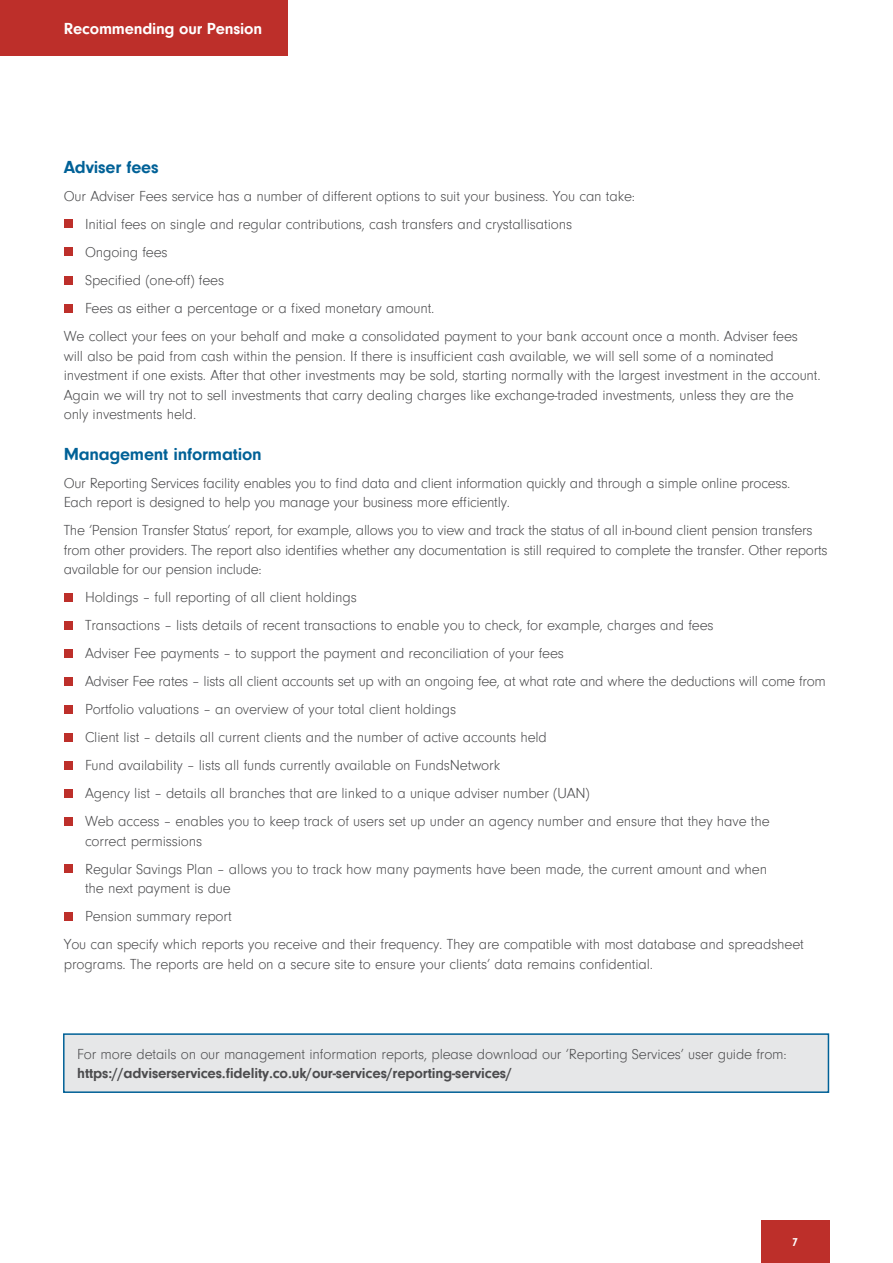
<style>
.page{position:relative;width:893px;height:1263px;background:#fff}
.page>*{position:absolute;margin:0;border:0;box-sizing:border-box;transform-origin:0 0}
.t1{font:700 18px "Neuzeit Gro T";letter-spacing:-.01em;color:#006197}
.t2{font:700 16.5px "Neuzeit Gro T";letter-spacing:-.01em;color:#fff}
.t3{font:15px/28px "Neuzeit Gro T Ligh";letter-spacing:-.01em;color:#4c4c4e}
.t4{font:700 15px "Neuzeit Gro T";letter-spacing:-.01em;color:#4c4c4e}
.t5{font:700 12px "Neuzeit Gro T";color:#fff}
</style>
<div class="page">
<div style="left:761px;top:1220px;width:68px;height:43px;background:#bd2f2a"></div>
<div style="left:0;top:0;width:288px;height:55px;background:#bd2f2a"></div>
<div style="left:64px;top:220px;width:8px;height:8px;background:#bd2f2a"></div>
<div style="left:64px;top:248px;width:8px;height:8px;background:#bd2f2a"></div>
<div style="left:64px;top:276px;width:8px;height:8px;background:#bd2f2a"></div>
<div style="left:64px;top:304px;width:8px;height:8px;background:#bd2f2a"></div>
<div style="left:64px;top:593px;width:8px;height:8px;background:#bd2f2a"></div>
<div style="left:64px;top:621px;width:8px;height:8px;background:#bd2f2a"></div>
<div style="left:64px;top:649px;width:8px;height:9px;background:#bd2f2a"></div>
<div style="left:64px;top:677px;width:8px;height:9px;background:#bd2f2a"></div>
<div style="left:64px;top:705px;width:8px;height:9px;background:#bd2f2a"></div>
<div style="left:64px;top:733px;width:8px;height:9px;background:#bd2f2a"></div>
<div style="left:64px;top:761px;width:8px;height:9px;background:#bd2f2a"></div>
<div style="left:64px;top:789px;width:8px;height:9px;background:#bd2f2a"></div>
<div style="left:64px;top:817px;width:8px;height:9px;background:#bd2f2a"></div>
<div style="left:64px;top:865px;width:8px;height:8px;background:#bd2f2a"></div>
<div style="left:64px;top:912px;width:8px;height:9px;background:#bd2f2a"></div>
<div style="left:64px;top:1034px;width:764px;height:58px;background:#e6e7e8"></div>
<div style="left:63px;top:1033px;width:766px;height:60px;border:2px solid #006197"></div>
<p class="t2" style="left:64px;top:20px;width:200px">Recommending our Pension</p>
<p class="t1" style="left:64px;top:157px;width:96px">Adviser fees</p>
<p class="t3" style="left:64px;top:182px;width:573px">Our Adviser Fees service has a number of different options to suit your business. You can take:</p>
<p class="t3" style="left:85px;top:210px;width:489px">Initial fees on single and regular contributions, cash transfers and crystallisations</p>
<p class="t3" style="left:85px;top:238px;width:84px">Ongoing fees</p>
<p class="t3" style="left:85px;top:266px;width:141px">Specified (one-off) fees</p>
<p class="t3" style="left:85px;top:294px;width:351px">Fees as either a percentage or a fixed monetary amount.</p>
<p class="t3" style="left:64px;top:322px;width:736px">We collect your fees on your behalf and make a consolidated payment to your bank account once a month. Adviser fees</p>
<p class="t3" style="left:64px;top:346px;width:758px;line-height:19.5px">will also be paid from cash within the pension. If there is insufficient cash available, we will sell some of a nominated investment if one exists. After that other investments may be sold, starting normally with the largest investment in the account.<br>Again we will try not to sell investments that carry dealing charges like exchange-traded investments, unless they are the only investments held.</p>
<p class="t1" style="left:64px;top:444px;width:199px">Management information</p>
<p class="t3" style="left:64px;top:473px;width:728px;line-height:19.5px">Our Reporting Services facility enables you to find data and client information quickly and through a simple online process.<br>Each report is designed to help you manage your business more efficiently.</p>
<p class="t3" style="left:64px;top:521px;width:765px;line-height:19.5px">The ‘Pension Transfer Status’ report, for example, allows you to view and track the status of all in-bound client pension transfers from other providers. The report also identifies whether any documentation is still required to complete the transfer. Other reports available for our pension include:</p>
<p class="t3" style="left:85px;top:584px;width:742px">Holdings – full reporting of all client holdings<br>Transactions – lists details of recent transactions to enable you to check, for example, charges and fees<br>Adviser Fee payments – to support the payment and reconciliation of your fees<br>Adviser Fee rates – lists all client accounts set up with an ongoing fee, at what rate and where the deductions will come from Portfolio valuations – an overview of your total client holdings<br>Client list – details all current clients and the number of active accounts held<br>Fund availability – lists all funds currently available on FundsNetwork<br>Agency list – details all branches that are linked to a unique adviser number (UAN)<br>Web access – enables you to keep track of users set up under an agency number and ensure that they have the</p>
<p class="t3" style="left:85px;top:827px;width:684px">correct permissions<br>Regular Savings Plan – allows you to track how many payments have been made, the current amount and when</p>
<p class="t3" style="left:85px;top:875px;width:147px">the next payment is due</p>
<p class="t3" style="left:85px;top:903px;width:148px">Pension summary report</p>
<p class="t3" style="left:64px;top:931px;width:742px">You can specify which reports you receive and their frequency. They are compatible with most database and spreadsheet</p>
<p class="t3" style="left:64px;top:950px;width:591px">programs. The reports are held on a secure site to ensure your clients’ data remains confidential.</p>
<p class="t3" style="left:77px;top:1040px;width:711px">For more details on our management information reports, please download our ‘Reporting Services’ user guide from:</p>
<p class="t4" style="left:77px;top:1065px;width:436px">https://adviserservices.fidelity.co.uk/our-services/reporting-services/</p>
<p class="t5" style="left:792px;top:1235px;width:7px">7</p>
</div>
